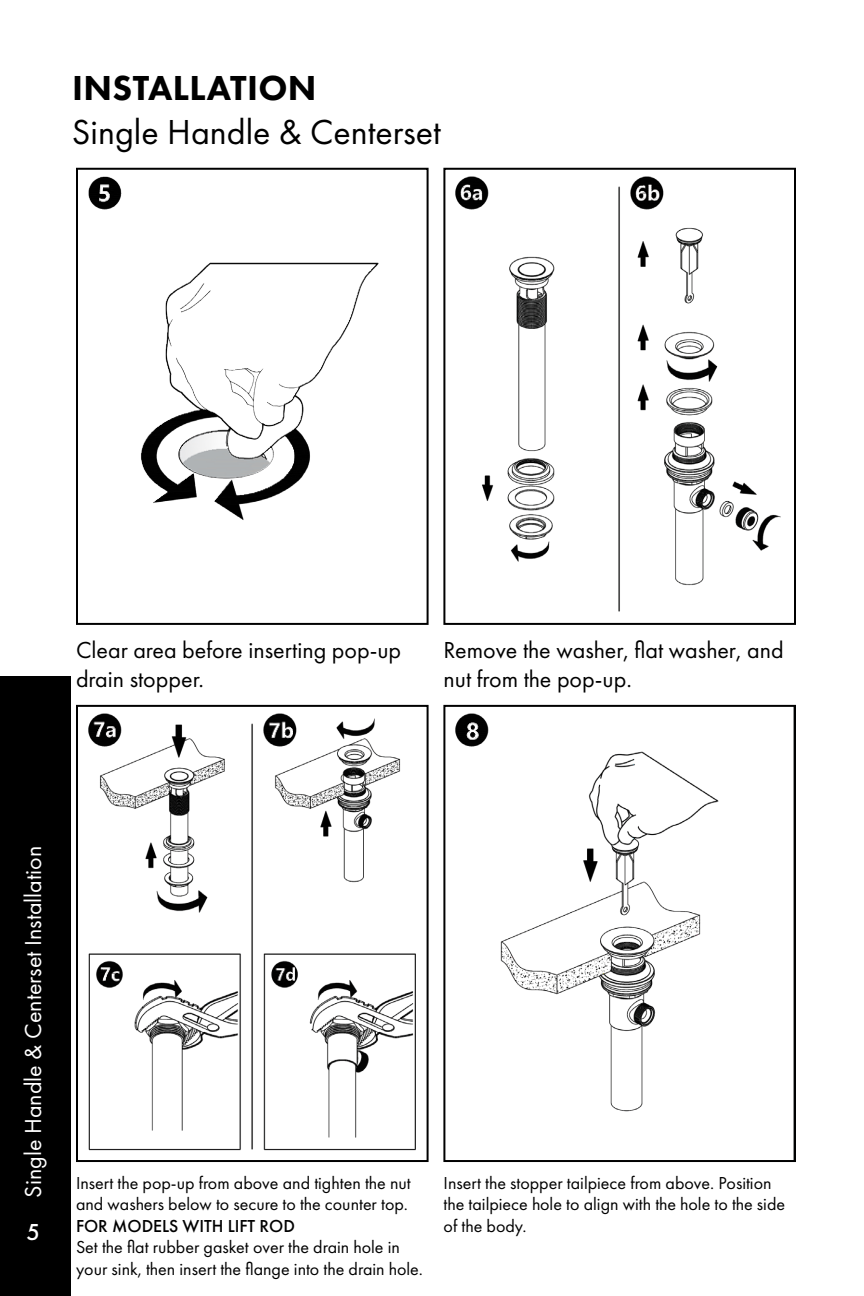
<style>
.page{position:relative;width:864px;height:1296px;background:#fff}
.page>*{position:absolute;margin:0;border:0;box-sizing:border-box;transform-origin:0 0}
.t1{font:36px "Futura PT";color:#000}
.t2{font:800 36px "Futura PT";letter-spacing:.01em;color:#000}
.t3{font:24px/28.8px "Futura PT";color:#000}
.t4{font:24px "Futura PT";color:#fff}
.t5{font:500 24px "Futura PT";color:#fff}
.t6{font:18px/21.6px "Futura PT";color:#000}
.t7{font:500 18px "Futura PT";color:#000}
</style>
<div class="page">
<div style="left:0;top:677px;width:70px;height:619px;background:#000"></div>
<img style="left:88px;top:176px;width:291px;height:344px">
<div style="left:76px;top:168px;width:353px;height:457px;border:2px solid #000"></div>
<img style="left:455px;top:176px;width:326px;height:436px">
<div style="left:443px;top:168px;width:353px;height:457px;border:2px solid #000"></div>
<img style="left:88px;top:713px;width:328px;height:438px">
<div style="left:76px;top:705px;width:353px;height:457px;border:2px solid #000"></div>
<img style="left:455px;top:713px;width:264px;height:399px">
<div style="left:443px;top:705px;width:353px;height:457px;border:2px solid #000"></div>
<h1 class="t2" style="left:72px;top:66px;width:246px">INSTALLATION</h1>
<h1 class="t1" style="left:72px;top:110px;width:370px">Single Handle &amp; Centerset</h1>
<h2 class="t3" style="left:76px;top:636px;width:327px">Clear area before inserting pop-up drain stopper.</h2>
<h2 class="t3" style="left:444px;top:636px;width:342px">Remove the washer, flat washer, and nut from the pop-up.</h2>
<h2 class="t4" style="left:19px;top:1198px;width:353px;rotate:-90deg">Single Handle &amp; Centerset Installation</h2>
<h2 class="t5" style="left:26px;top:1217px;width:15px">5</h2>
<p class="t6" style="left:76px;top:1172px;width:336px">Insert the pop-up from above and tighten the nut and washers below to secure to the counter top.</p>
<p class="t7" style="left:76px;top:1215px;width:220px">FOR MODELS WITH LIFT ROD</p>
<p class="t6" style="left:76px;top:1237px;width:349px">Set the flat rubber gasket over the drain hole in your sink, then insert the flange into the drain hole.</p>
<p class="t6" style="left:444px;top:1172px;width:343px">Insert the stopper tailpiece from above. Position the tailpiece hole to align with the hole to the side of the body.</p>
</div>
